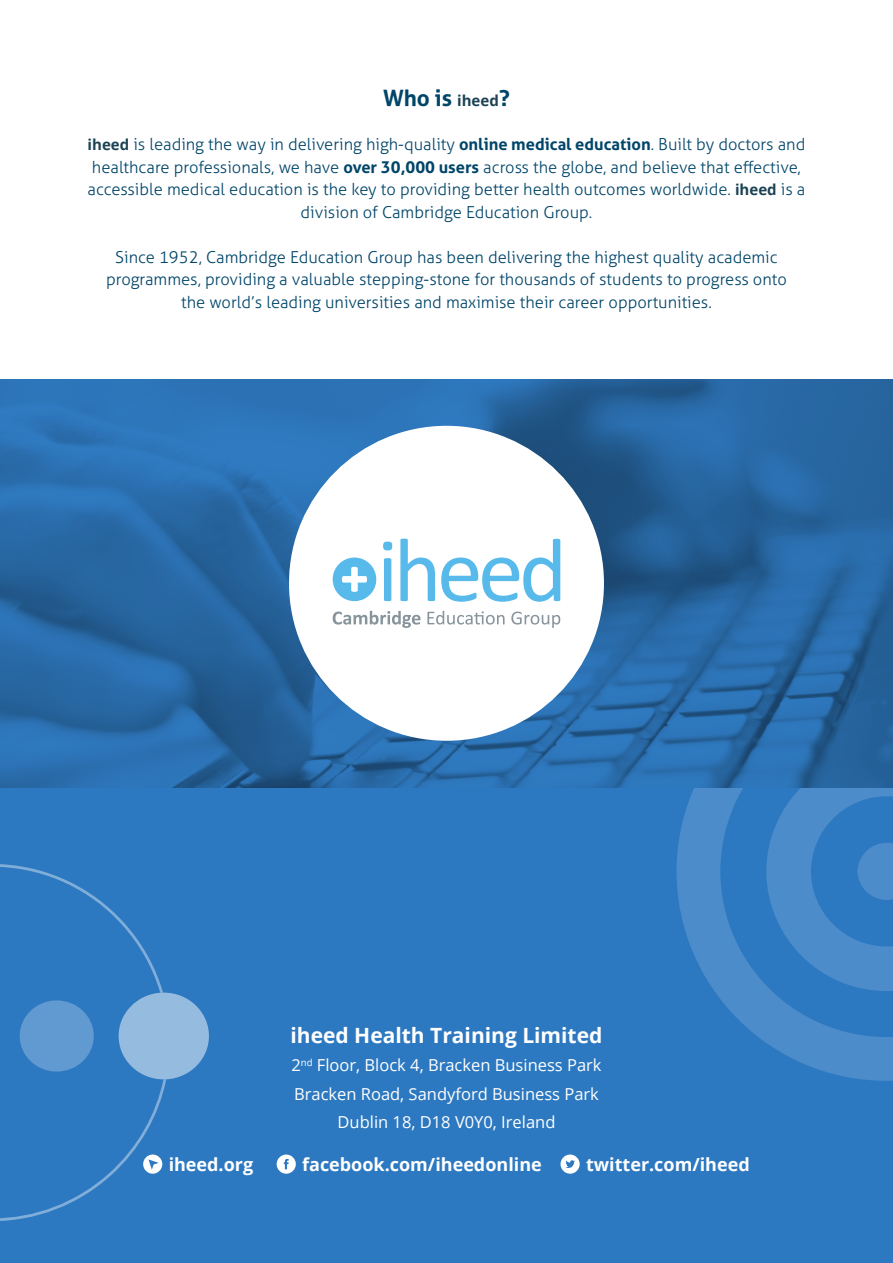
<style>
.page{position:relative;width:893px;height:1263px;background:#fff}
.page>*{position:absolute;margin:0;border:0;box-sizing:border-box;transform-origin:0 0}
.t1{font:700 22.5px "Aller";color:#014569}
.t2{font:700 21px "Open Sans";color:#fff}
.t3{font:700 18px "Open Sans";color:#fff}
.t4{font:300 16.5px/22.5px "Aller";color:#014569;text-align:center}
.t5{font:16.5px/28.5px "Open Sans";color:#fff;text-align:center}
.s1{font-family:"Open Sans";font-size:15px;color:#1c4254}
.s2{font-family:"Open Sans";font-weight:700;font-size:15px;color:#1c4254}
.s3{font-weight:700}
</style>
<div class="page">
<div style="left:0;top:659px;width:893px;height:604px;background:#2d79c1"></div>
<svg style="left:676px;top:787px;width:217px;height:294px"></svg>
<svg style="left:0;top:864px;width:166px;height:357px"></svg>
<svg style="left:119px;top:992px;width:90px;height:87px"></svg>
<div style="left:20px;top:1000px;width:74px;height:71px;background:#609ad0;border-radius:50%"></div>
<svg style="left:0;top:379px;width:893px;height:408px;background:#2868a6"></svg>
<svg style="left:143px;top:1154px;width:19px;height:20px"></svg>
<svg style="left:277px;top:1154px;width:19px;height:20px"></svg>
<svg style="left:560px;top:1154px;width:20px;height:20px"></svg>
<div style="left:289px;top:426px;width:315px;height:315px;background:#fff;border-radius:50%"></div>
<svg style="left:333px;top:557px;width:43px;height:44px"></svg>
<svg style="left:383px;top:542px;width:9px;height:59px"></svg>
<svg style="left:400px;top:539px;width:35px;height:62px"></svg>
<svg style="left:441px;top:539px;width:119px;height:63px"></svg>
<svg style="left:333px;top:611px;width:87px;height:17px"></svg>
<svg style="left:427px;top:611px;width:78px;height:13px"></svg>
<svg style="left:511px;top:612px;width:49px;height:16px"></svg>
<h1 class="t1" style="left:383px;top:84px;width:128px">Who is <span class="s1">iheed</span>?</h1>
<p class="t4" style="left:88px;top:133px;width:719px"><span class="s2">iheed</span> is leading the way in delivering high-quality <span class="s3">online medical education</span>. Built by doctors and healthcare professionals, we have <span class="s3">over 30,000 users</span> across the globe, and believe that effective, accessible medical education is the key to providing better health outcomes worldwide. <span class="s2">iheed</span> is a division of Cambridge Education Group.</p>
<p class="t4" style="left:106px;top:245px;width:682px">Since 1952, Cambridge Education Group has been delivering the highest quality academic programmes, providing a valuable stepping-stone for thousands of students to progress onto the world’s leading universities and maximise their career opportunities.</p>
<p class="t2" style="left:290px;top:1020px;width:313px">iheed Health Training Limited</p>
<p class="t5" style="left:291px;top:1050px;width:312px">2<sup>nd</sup> Floor, Block 4, Bracken Business Park<br>Bracken Road, Sandyford Business Park<br>Dublin 18, D18 V0Y0, Ireland</p>
<p class="t3" style="left:169px;top:1151px;width:86px">iheed.org</p>
<p class="t3" style="left:302px;top:1151px;width:241px">facebook.com/iheedonline</p>
<p class="t3" style="left:586px;top:1151px;width:165px">twitter.com/iheed</p>
</div>
